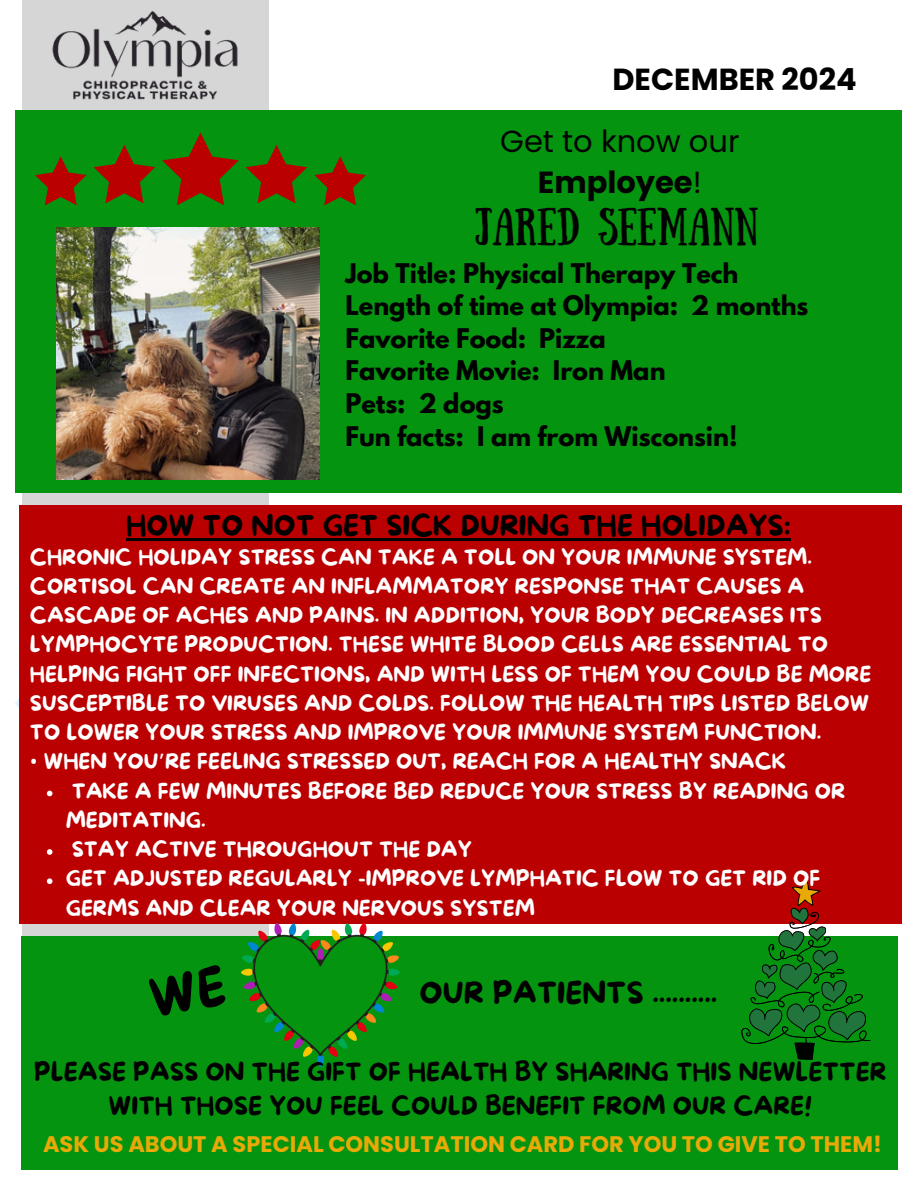
<style>
.page{position:relative;width:918px;height:1188px;background:#fff}
.page>*{position:absolute;margin:0;border:0;box-sizing:border-box;transform-origin:0 0}
.t1{font:37.5px "Sunday";color:#020202}
.t2{font:30.45px/41.7px "Poppins";color:#020202;text-align:center}
.t3{font:700 30.45px "Poppins";color:#000}
.t4{font:30px "More Sugar";color:#000}
.t5{font:28.2px "More Sugar";color:#000}
.t6{font:24.75px/33.8px "More Sugar";color:#000;text-align:center}
.t7{font:700 24px "League Spartan";color:#000}
.t8{font:700 22.5px "Poppins";color:#e9a907}
.t9{font:21px/29.2px "More Sugar";color:#fffeff}
.s1{font-weight:700}
.s2{font-family:"Noto Sans"}
.s3{font-family:"Noto Sans Gurmukhi"}
</style>
<div class="page">
<div style="left:19px;top:505px;width:883px;height:419px;background:#ba0000"></div>
<div style="left:22px;top:936px;width:876px;height:233px;background:#05940f"></div>
<div style="left:15px;top:111px;width:887px;height:382px;background:#05940f"></div>
<img style="left:57px;top:228px;width:263px;height:251px">
<svg style="left:35px;top:133px;width:331px;height:72px"></svg>
<img style="left:22px;top:0;width:246px;height:110px">
<img style="left:284px;top:1035px;width:73px;height:32px">
<svg style="left:742px;top:1035px;width:128px;height:25px"></svg>
<hr style="left:126px;top:538px;width:665px;height:3px;background:#000">
<img style="left:30px;top:790px;width:837px;height:245px">
<svg style="left:148px;top:964px;width:79px;height:54px"></svg>
<h4 class="t3" style="left:613px;top:58px;width:246px">DECEMBER 2024</h4>
<p class="t2" style="left:500px;top:120px;width:241px">Get to know our<br><span class="s1">Employee</span>!</p>
<p class="t1" style="left:475px;top:200px;width:285px">JARED SEEMANN</p>
<h2 class="t7" style="left:345px;top:261px;width:395px">Job Title: Physical Therapy Tech</h2>
<p class="t7" style="left:345px;top:294px;width:464px">Length of time at Olympia: 2 months</p>
<p class="t7" style="left:345px;top:326px;width:262px">Favorite Food: Pizza</p>
<p class="t7" style="left:345px;top:359px;width:322px">Favorite Movie: Iron Man</p>
<p class="t7" style="left:345px;top:392px;width:160px">Pets: 2 dogs</p>
<p class="t7" style="left:345px;top:424px;width:393px">Fun facts: I am from Wisconsin!</p>
<p class="t5" style="left:126px;top:510px;width:666px">HOW TO NOT GET SICK DURING THE HOLIDAYS:</p>
<p class="t9" style="left:30px;top:543px;width:843px">CHRONIC HOLIDAY STRESS CAN TAKE A TOLL ON YOUR IMMUNE SYSTEM.<br>CORTISOL CAN CREATE AN INFLAMMATORY RESPONSE THAT CAUSES A CASCADE OF ACHES AND PAINS. IN ADDITION, YOUR BODY DECREASES ITS LYMPHOCYTE PRODUCTION. THESE WHITE BLOOD CELLS ARE ESSENTIAL TO HELPING FIGHT OFF INFECTIONS, AND WITH LESS OF THEM YOU COULD BE MORE SUSCEPTIBLE TO VIRUSES AND COLDS. FOLLOW THE HEALTH TIPS LISTED BELOW TO LOWER YOUR STRESS AND IMPROVE YOUR IMMUNE SYSTEM FUNCTION.</p>
<p class="t9" style="left:66px;top:748px;width:781px;text-indent:-36px"><span class="s2">•</span> WHEN YOU<span class="s3">’</span>RE FEELING STRESSED OUT, REACH FOR A HEALTHY SNACK TAKE A FEW MINUTES BEFORE BED REDUCE YOUR STRESS BY READING OR MEDITATING.<br>STAY ACTIVE THROUGHOUT THE DAY<br>GET ADJUSTED REGULARLY -IMPROVE LYMPHATIC FLOW TO GET RID OF GERMS AND CLEAR YOUR NERVOUS SYSTEM</p>
<h5 class="t4" style="left:420px;top:976px;width:299px">OUR PATIENTS ..........</h5>
<p class="t6" style="left:34px;top:1056px;width:854px">PLEASE PASS ON THE GIFT OF HEALTH BY SHARING THIS NEWLETTER<br>WITH THOSE YOU FEEL COULD BENEFIT FROM OUR CARE!</p>
<p class="t8" style="left:43px;top:1129px;width:840px">ASK US ABOUT A SPECIAL CONSULTATION CARD FOR YOU TO GIVE TO THEM!</p>
</div>
